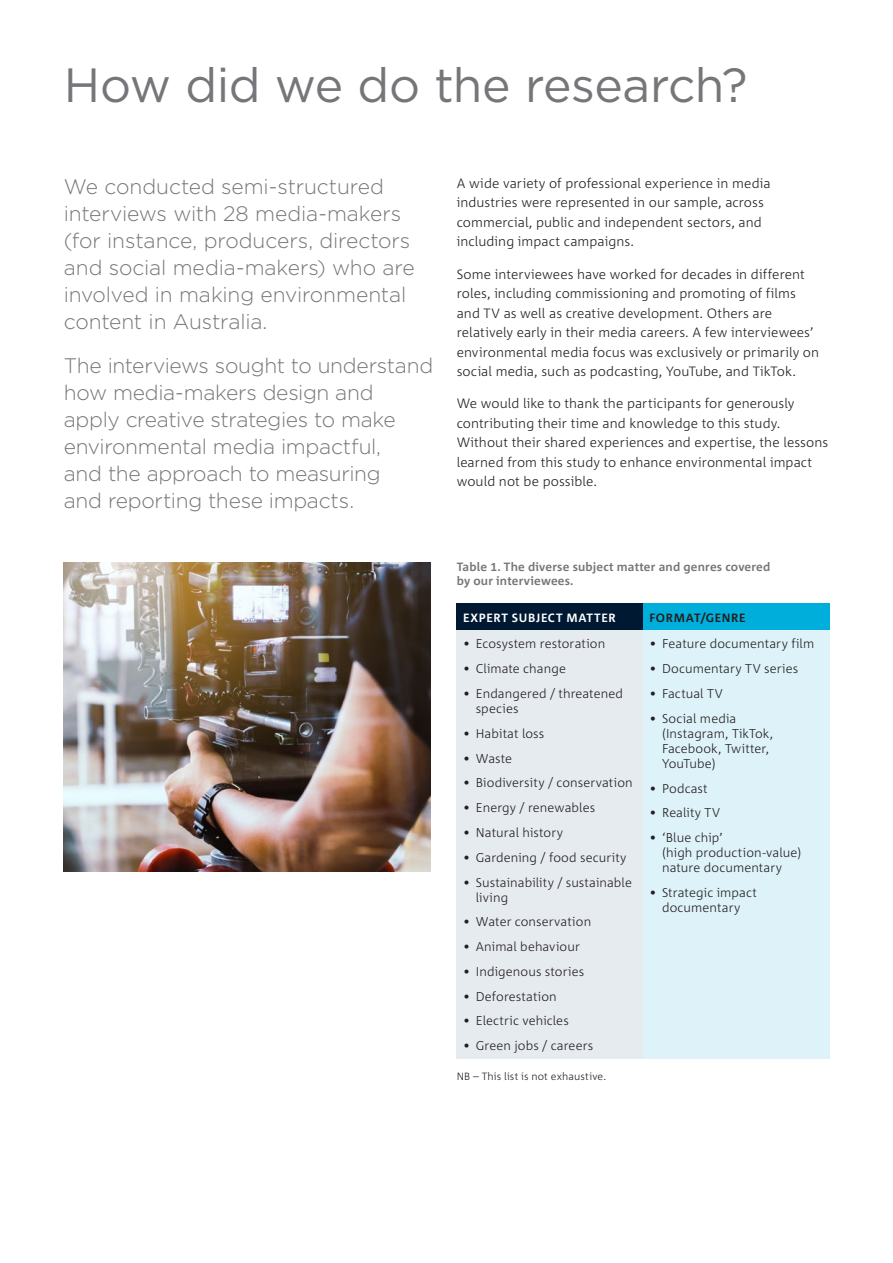
<style>
.page{position:relative;width:893px;height:1263px;background:#fff}
.page>*{position:absolute;margin:0;border:0;box-sizing:border-box;transform-origin:0 0}
.H1_Page_Title_A4{font:48px "Gotham";letter-spacing:-.015em;color:#757679}
.Introduction_A4{font:300 21px/27px "Gotham";letter-spacing:-.01em;color:#757679}
.Body_Copy{font:300 13.5px/19.5px "Corpid C1";letter-spacing:.005em;color:#231f20}
.t1{font:300 12.75px/15px "Corpid C1";letter-spacing:.005em;color:#231f20}
.t2{font:700 12px/14.2px "Corpid C1";letter-spacing:.015em;color:#757679}
.Table_header_row_-_Left{font:700 12px "Corpid C1";letter-spacing:.055em;color:#fff}
.Table_header_row_-_Left-2{font:700 12px "Corpid C1";letter-spacing:.055em;color:#231f20}
.Notes{font:300 10.5px "Corpid C1";letter-spacing:.01em;color:#231f20}
</style>
<div class="page">
<img style="left:64px;top:562px;width:367px;height:309px">
<div style="left:457px;top:604px;width:186px;height:26px;background:#001932"></div>
<div style="left:643px;top:604px;width:186px;height:26px;background:#00aedc"></div>
<div style="left:457px;top:630px;width:186px;height:429px;background:#e6ebef"></div>
<div style="left:643px;top:630px;width:186px;height:429px;background:#def2f9"></div>
<h1 class="H1_Page_Title_A4" style="left:64px;top:54px;width:685px">How did we do the research?</h1>
<p class="Introduction_A4" style="left:64px;top:173px;width:352px">We conducted semi-structured interviews with 28 media-makers (for instance, producers, directors and social media-makers) who are involved in making environmental content in Australia.</p>
<p class="Introduction_A4" style="left:64px;top:352px;width:371px">The interviews sought to understand how media-makers design and apply creative strategies to make environmental media impactful,<br>and the approach to measuring<br>and reporting these impacts.</p>
<p class="Body_Copy" style="left:457px;top:173px;width:315px">A wide variety of professional experience in media industries were represented in our sample, across commercial, public and independent sectors, and including impact campaigns.</p>
<p class="Body_Copy" style="left:457px;top:264px;width:364px">Some interviewees have worked for decades in different roles, including commissioning and promoting of films and TV as well as creative development. Others are relatively early in their media careers. A few interviewees’ environmental media focus was exclusively or primarily on social media, such as podcasting, YouTube, and TikTok.</p>
<p class="Body_Copy" style="left:457px;top:393px;width:373px">We would like to thank the participants for generously contributing their time and knowledge to this study.<br>Without their shared experiences and expertise, the lessons learned from this study to enhance environmental impact would not be possible.</p>
<p class="t2" style="left:457px;top:559px;width:315px">Table 1. The diverse subject matter and genres covered by our interviewees.</p>
<p class="Table_header_row_-_Left" style="left:463px;top:610px;width:154px">EXPERT SUBJECT MATTER</p>
<p class="Table_header_row_-_Left-2" style="left:649px;top:610px;width:98px">FORMAT/GENRE</p>
<p class="t1" style="left:463px;top:636px;width:144px">• Ecosystem restoration</p>
<p class="t1" style="left:463px;top:661px;width:104px">• Climate change</p>
<p class="t1" style="left:476px;top:686px;width:149px;text-indent:-13px">• Endangered / threatened species</p>
<p class="t1" style="left:463px;top:725px;width:83px">• Habitat loss</p>
<p class="t1" style="left:463px;top:750px;width:51px">• Waste</p>
<p class="t1" style="left:463px;top:775px;width:171px">• Biodiversity / conservation</p>
<p class="t1" style="left:463px;top:800px;width:134px">• Energy / renewables</p>
<p class="t1" style="left:463px;top:825px;width:101px">• Natural history</p>
<p class="t1" style="left:463px;top:849px;width:165px">• Gardening / food security</p>
<p class="t1" style="left:476px;top:874px;width:158px;text-indent:-13px">• Sustainability / sustainable living</p>
<p class="t1" style="left:463px;top:914px;width:130px">• Water conservation</p>
<p class="t1" style="left:463px;top:939px;width:118px">• Animal behaviour</p>
<p class="t1" style="left:463px;top:963px;width:123px">• Indigenous stories</p>
<p class="t1" style="left:463px;top:988px;width:95px">• Deforestation</p>
<p class="t1" style="left:463px;top:1013px;width:107px">• Electric vehicles</p>
<p class="t1" style="left:463px;top:1038px;width:132px">• Green jobs / careers</p>
<p class="t1" style="left:649px;top:636px;width:167px">• Feature documentary film</p>
<p class="t1" style="left:649px;top:661px;width:150px">• Documentary TV series</p>
<p class="t1" style="left:649px;top:686px;width:75px">• Factual TV</p>
<p class="t1" style="left:662px;top:710px;width:113px;text-indent:-13px">• Social media (Instagram, TikTok,<br>Facebook, Twitter,<br>YouTube)</p>
<p class="t1" style="left:649px;top:780px;width:60px">• Podcast</p>
<p class="t1" style="left:649px;top:805px;width:72px">• Reality TV</p>
<p class="t1" style="left:662px;top:830px;width:141px;text-indent:-13px">• ‘Blue chip’<br>(high production‑value) nature documentary</p>
<p class="t1" style="left:649px;top:885px;width:109px;text-align:center">• Strategic impact documentary</p>
<p class="Notes" style="left:457px;top:1070px;width:151px">NB – This list is not exhaustive.</p>
</div>
